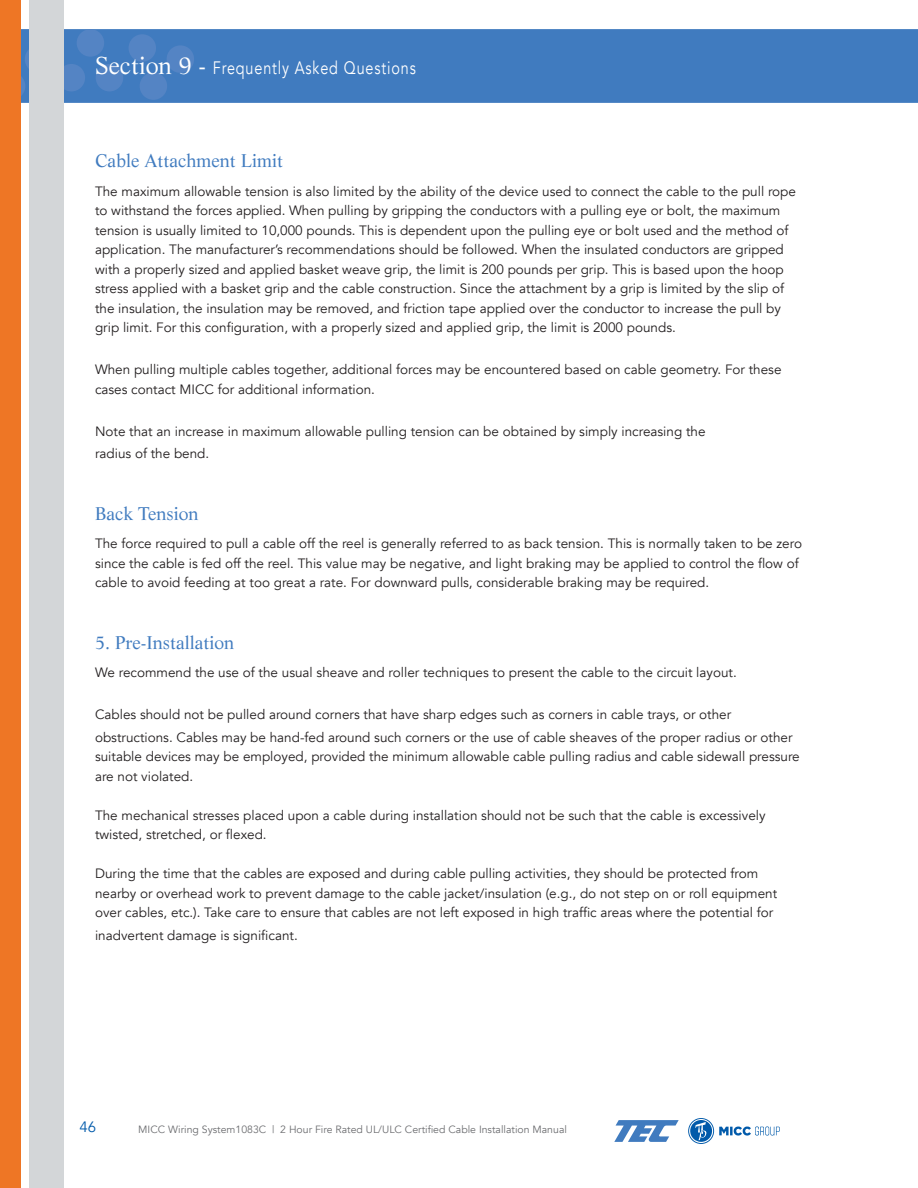
<style>
.page{position:relative;width:918px;height:1188px;background:#fff}
.page>*{position:absolute;margin:0;border:0;box-sizing:border-box;transform-origin:0 0}
.t1{font:18px "Life";color:#407bbf}
.t2{font:18px "Avenir";letter-spacing:.06em;color:#fff;scale:.8 1}
.t3{font:15px "Avenir";color:#015aaa}
.t4{font:13.5px/19.5px "Avenir";color:#231f20}
.t5{font:10.5px "Avenir";color:#6c6d70}
.s1{font-family:"Life";font-size:24px}
</style>
<div class="page">
<div style="left:0;top:29px;width:918px;height:74px;background:#407bbf"></div>
<svg style="left:21px;top:29px;width:174px;height:72px"></svg>
<div style="left:30px;top:0;width:34px;height:1188px;background:#d3d6d8"></div>
<div style="left:0;top:0;width:21px;height:1188px;background:#ee7625"></div>
<svg style="left:688px;top:1118px;width:92px;height:26px"></svg>
<svg style="left:614px;top:1120px;width:65px;height:22px"></svg>
<h1 class="t2" style="left:95px;top:57px;width:402px"><span class="s1">Section 9 -</span> Frequently Asked Questions</h1>
<h1 class="t1" style="left:95px;top:150px;width:189px">Cable Attachment Limit</h1>
<p class="t4" style="left:95px;top:182px;width:702px">The maximum allowable tension is also limited by the ability of the device used to connect the cable to the pull rope to withstand the forces applied. When pulling by gripping the conductors with a pulling eye or bolt, the maximum tension is usually limited to 10,000 pounds. This is dependent upon the pulling eye or bolt used and the method of application. The manufacturer’s recommendations should be followed. When the insulated conductors are gripped with a properly sized and applied basket weave grip, the limit is 200 pounds per grip. This is based upon the hoop stress applied with a basket grip and the cable construction. Since the attachment by a grip is limited by the slip of the insulation, the insulation may be removed, and friction tape applied over the conductor to increase the pull by grip limit. For this configuration, with a properly sized and applied grip, the limit is 2000 pounds.</p>
<p class="t4" style="left:95px;top:360px;width:688px">When pulling multiple cables together, additional forces may be encountered based on cable geometry. For these cases contact MICC for additional information.</p>
<p class="t4" style="left:95px;top:420px;width:612px;line-height:22.5px">Note that an increase in maximum allowable pulling tension can be obtained by simply increasing the radius of the bend.</p>
<h1 class="t1" style="left:95px;top:502px;width:105px">Back Tension</h1>
<p class="t4" style="left:95px;top:534px;width:708px">The force required to pull a cable off the reel is generally referred to as back tension. This is normally taken to be zero since the cable is fed off the reel. This value may be negative, and light braking may be applied to control the flow of cable to avoid feeding at too great a rate. For downward pulls, considerable braking may be required.</p>
<h1 class="t1" style="left:95px;top:631px;width:141px">5. Pre-Installation</h1>
<p class="t4" style="left:95px;top:663px;width:643px">We recommend the use of the usual sheave and roller techniques to present the cable to the circuit layout.</p>
<p class="t4" style="left:95px;top:704px;width:699px;line-height:22.5px">Cables should not be pulled around corners that have sharp edges such as corners in cable trays, or other obstructions. Cables may be hand-fed around such corners or the use of cable sheaves of the proper radius or other</p>
<p class="t4" style="left:95px;top:747px;width:706px">suitable devices may be employed, provided the minimum allowable cable pulling radius and cable sidewall pressure are not violated.</p>
<p class="t4" style="left:95px;top:806px;width:672px">The mechanical stresses placed upon a cable during installation should not be such that the cable is excessively twisted, stretched, or flexed.</p>
<p class="t4" style="left:95px;top:864px;width:684px">During the time that the cables are exposed and during cable pulling activities, they should be protected from nearby or overhead work to prevent damage to the cable jacket/insulation (e.g., do not step on or roll equipment over cables, etc.). Take care to ensure that cables are not left exposed in high traffic areas where the potential for</p>
<p class="t4" style="left:95px;top:926px;width:204px">inadvertent damage is significant.</p>
<p class="t3" style="left:80px;top:1118px;width:18px">46</p>
<p class="t5" style="left:138px;top:1123px;width:430px">MICC Wiring System1083C | 2 Hour Fire Rated UL/ULC Certified Cable Installation Manual</p>
</div>
